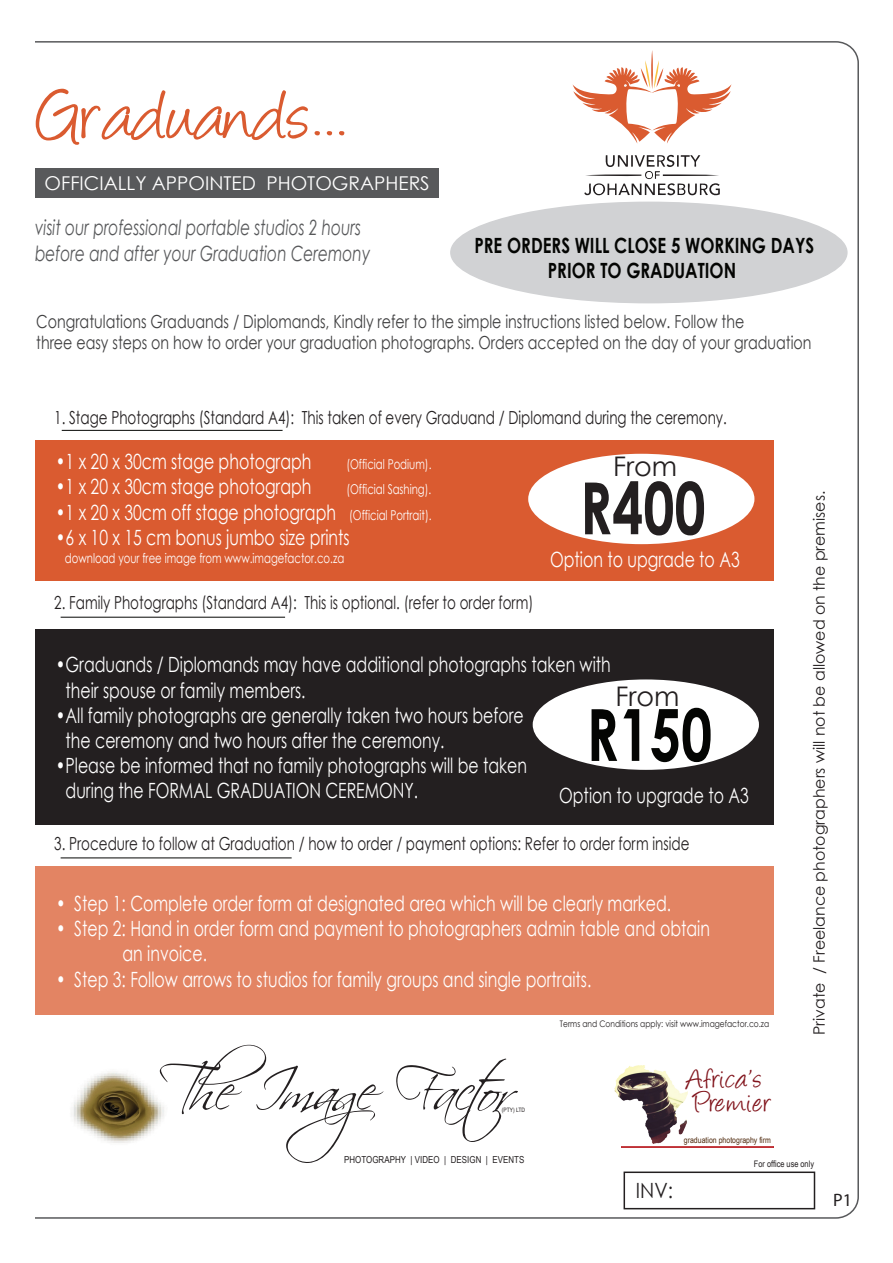
<style>
.page{position:relative;width:893px;height:1263px;background:#fff}
.page>*{position:absolute;margin:0;border:0;box-sizing:border-box;transform-origin:0 0}
.t1{font:79.5px "Angelina";color:#da5b30;scale:1.06 1}
.t2{font:700 72px "Century Gothic";color:#231f20;scale:.77 1}
.t3{font:700 72px "Century Gothic";color:#040503;scale:.77 1}
.t4{font:57.75px "Scriptina";letter-spacing:-.2em;color:#231f20}
.t5{font:31.5px/24.3px "Angelina";letter-spacing:.03em;color:#81141c}
.t6{font:27px "Century Gothic";color:#231f20}
.t7{font:21px/25.2px "Century Gothic";color:#fff;scale:.75 1}
.t8{font:italic 21px/25.2px "Century Gothic";color:#58595b;scale:.73 1}
.t9{font:700 21px/25.2px "Century Gothic";color:#040503;text-align:center;scale:.8 1}
.t10{font:21px "Century Gothic";color:#231f20;scale:.91 1}
.t11{font:19.05px "Century Gothic";color:#fff}
.t12{font:18px "Century Gothic";color:#231f20;scale:.75 1}
.t13{font:18px/21.6px "Century Gothic";color:#3f3f40;scale:.79 1}
.t14{font:18px "Myriad Pro";color:#231f20}
.t15{font:15.75px "Century Gothic";color:#231f20}
.t16{font:13.5px "Century Gothic";color:#fff;scale:.75 1}
.t17{font:9.6px "Arial Narrow";letter-spacing:.005em;color:#231f20}
.t18{font:9px "Century Gothic";color:#231f20;scale:.84 1}
.t19{font:9px "Arial Narrow";color:#231f20}
.t20{font:8.55px "Arial Narrow";color:#502b0f}
.t21{font:6px "Arial Narrow";color:#231f20}
.s1{font-size:13.5px}
</style>
<div class="page">
<div style="left:451px;top:202px;width:396px;height:101px;background:#d1d2d4;border-radius:50%"></div>
<div style="left:8px;top:866px;width:766px;height:149px;background:#e38463"></div>
<div style="left:8px;top:440px;width:766px;height:140px;background:#da5b30"></div>
<div style="left:8px;top:630px;width:766px;height:195px;background:#231f20"></div>
<div style="left:35px;top:168px;width:404px;height:30px;background:#58595b"></div>
<hr style="left:62px;top:430px;width:221px;height:1px;background:#050604">
<hr style="left:61px;top:857px;width:231px;height:1px;background:#050604">
<div style="left:0;top:22px;width:34px;height:1216px;background:#fff"></div>
<img style="left:71px;top:1072px;width:93px;height:71px">
<img style="left:615px;top:1065px;width:73px;height:78px">
<img style="left:621px;top:1146px;width:152px;height:1px">
<div style="left:528px;top:454px;width:226px;height:90px;background:#fff;border-radius:50%"></div>
<div style="left:533px;top:679px;width:226px;height:91px;background:#fff;border-radius:50%"></div>
<hr style="left:61px;top:617px;width:224px;height:1px;background:#050604">
<div style="left:623px;top:1171px;width:192px;height:38px;border:2px solid #231f20"></div>
<svg style="left:573px;top:50px;width:158px;height:94px"></svg>
<svg style="left:584px;top:155px;width:136px;height:40px"></svg>
<h1 class="t1" style="left:38px;top:83px;width:292px">Graduands...</h1>
<p class="t11" style="left:45px;top:172px;width:387px">OFFICIALLY APPOINTED PHOTOGRAPHERS</p>
<p class="t8" style="left:35px;top:215px;width:461px">visit our professional portable studios 2 hours before and after your Graduation Ceremony</p>
<p class="t9" style="left:474px;top:232px;width:426px">PRE ORDERS WILL CLOSE 5 WORKING DAYS<br>PRIOR TO GRADUATION</p>
<p class="t13" style="left:36px;top:310px;width:983px">Congratulations Graduands / Diplomands, Kindly refer to the simple instructions listed below. Follow the<br>three easy steps on how to order your graduation photographs. Orders accepted on the day of your graduation</p>
<p class="t12" style="left:54px;top:407px;width:898px">1. Stage Photographs (Standard A4): This taken of every Graduand / Diplomand during the ceremony.</p>
<p class="t7" style="left:56px;top:449px;width:342px">• 1 x 20 x 30cm stage photograph</p>
<p class="t16" style="left:346px;top:456px;width:115px">(Official Podium).</p>
<p class="t7" style="left:56px;top:474px;width:342px">• 1 x 20 x 30cm stage photograph</p>
<p class="t16" style="left:346px;top:481px;width:115px">(Official Sashing).</p>
<p class="t7" style="left:56px;top:499px;width:502px">• 1 x 20 x 30cm off stage photograph <span class="s1">(Official Portrait).</span></p>
<p class="t7" style="left:56px;top:524px;width:393px">• 6 x 10 x 15 cm bonus jumbo size prints</p>
<p class="t16" style="left:65px;top:549px;width:374px">download your free image from www.imagefactor.co.za</p>
<p class="t12" style="left:54px;top:591px;width:640px">2. Family Photographs (Standard A4): This is optional. (refer to order form)</p>
<p class="t6" style="left:613px;top:450px;width:66px">From</p>
<h2 class="t2" style="left:580px;top:463px;width:165px">R400</h2>
<p class="t7" style="left:550px;top:547px;width:254px">Option to upgrade to A3</p>
<p class="t7" style="left:66px;top:652px;width:728px;text-indent:-10px">• Graduands / Diplomands may have additional photographs taken with their spouse or family members.</p>
<p class="t7" style="left:66px;top:702px;width:612px;text-indent:-10px">• All family photographs are generally taken two hours before the ceremony and two hours after the ceremony.</p>
<p class="t7" style="left:66px;top:753px;width:617px;text-indent:-10px">• Please be informed that no family photographs will be taken during the FORMAL GRADUATION CEREMONY.</p>
<p class="t6" style="left:615px;top:679px;width:66px">From</p>
<h2 class="t3" style="left:587px;top:689px;width:165px">R150</h2>
<p class="t7" style="left:559px;top:783px;width:254px">Option to upgrade to A3</p>
<p class="t12" style="left:54px;top:832px;width:848px">3. Procedure to follow at Graduation / how to order / payment options: Refer to order form inside</p>
<p class="t7" style="left:56px;top:890px;width:822px">• Step 1: Complete order form at designated area which will be clearly marked.</p>
<p class="t7" style="left:123px;top:916px;width:785px;text-indent:-66px">• Step 2: Hand in order form and payment to photographers admin table and obtain an invoice.</p>
<p class="t7" style="left:56px;top:966px;width:715px">• Step 3: Follow arrows to studios for family groups and single portraits.</p>
<p class="t18" style="left:560px;top:1018px;width:251px">Terms and Conditions apply: visit www.imagefactor.co.za</p>
<p class="t15" style="left:809px;top:1035px;width:546px;rotate:-90deg">Private / Freelance photographers will not be allowed on the premises.</p>
<h3 class="t4" style="left:158px;top:1056px;width:355px">The Image Fa cto r</h3>
<p class="t21" style="left:502px;top:1105px;width:25px">(PTY) LTD</p>
<p class="t17" style="left:344px;top:1153px;width:182px">PHOTOGRAPHY | VIDEO | DESIGN | EVENTS</p>
<p class="t10" style="left:636px;top:1178px;width:42px">INV:</p>
<h3 class="t5" style="left:686px;top:1070px;width:87px">Africa’s<br>Premier</h3>
<p class="t20" style="left:684px;top:1133px;width:89px">graduation photography firm</p>
<p class="t19" style="left:754px;top:1157px;width:62px">For office use only</p>
<p class="t14" style="left:833px;top:1188px;width:20px">P1</p>
</div>
